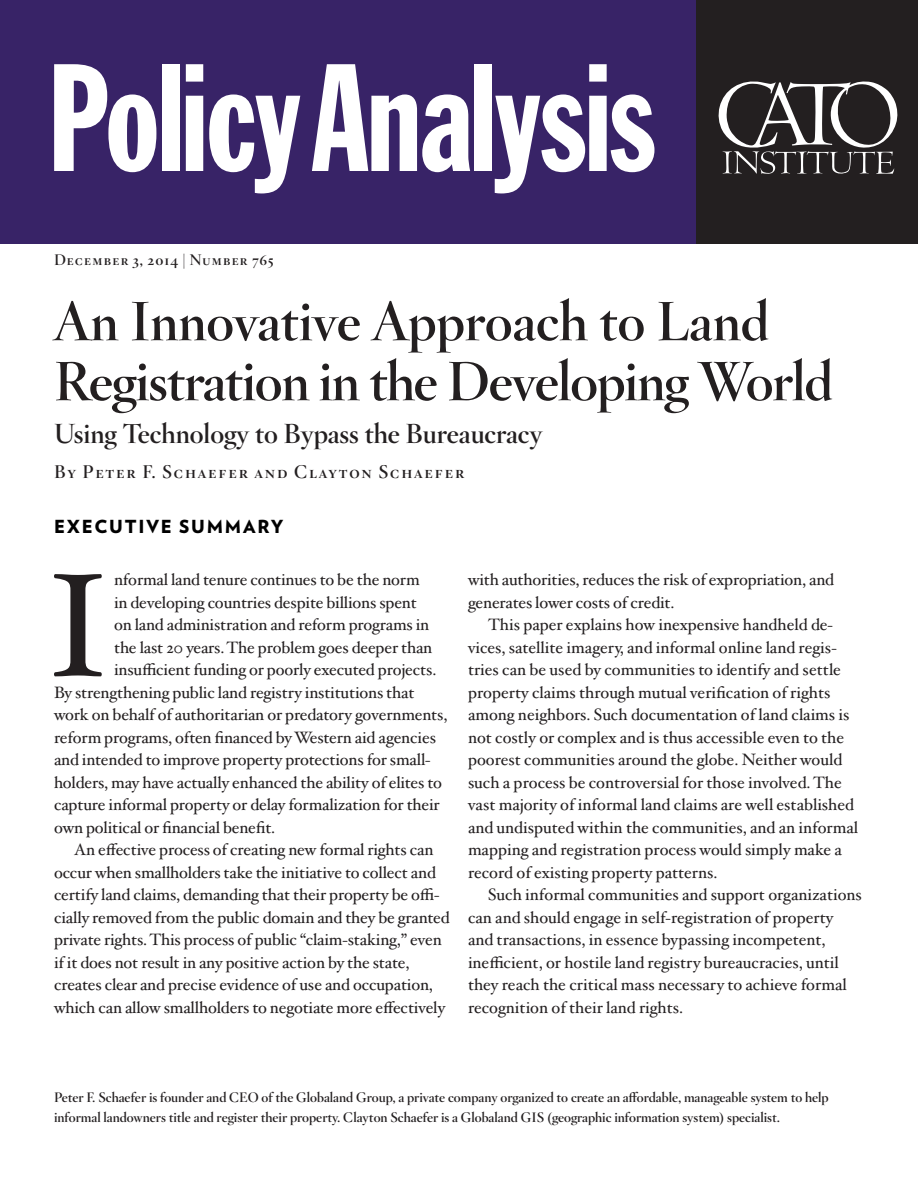
<style>
.page{position:relative;width:918px;height:1188px;background:#fff}
.page>*{position:absolute;margin:0;border:0;box-sizing:border-box;transform-origin:0 0}
._01_Text_C_Subhead{font:150px "Franklin Gothic Extra Cond";letter-spacing:-.01em;color:#fff}
.ES__Drop_cap_paragra{font:147px "Hoefler Txt";color:#231f20}
.t1{font:700 54px/60px "Hoefler Titling";letter-spacing:-.02em;color:#231f20}
.Subtitle{font:700 27px "Hoefler Titling";letter-spacing:-.005em;color:#231f20}
.Author{font:700 18px "Hoefler Titling";letter-spacing:.075em;color:#231f20}
.t2{font:900 18px "Verlag";letter-spacing:.1em;color:#000}
.ES_Body{font:16.5px/22.5px "Hoefler Txt";color:#231f20}
.ES__Drop_cap_paragra-2{font:16.5px "Hoefler Txt";letter-spacing:-.01em;color:#231f20}
.t3{font:700 15px "Hoefler Titling";letter-spacing:.05em;color:#231f20}
.Author_bio{font:700 13.5px/19.5px "Hoefler Titling";color:#231f20}
</style>
<div class="page">
<div style="left:0;top:0;width:918px;height:243px;background:#382367"></div>
<div style="left:696px;top:0;width:222px;height:243px;background:#231f20"></div>
<svg style="left:719px;top:81px;width:178px;height:93px"></svg>
<p class="_01_Text_C_Subhead" style="left:48px;top:38px;width:610px">PolicyAnalysis</p>
<p class="t3" style="left:54px;top:248px;width:221px">December 3, 2014 | Number 765</p>
<p class="t1" style="left:54px;top:287px;width:780px">An Innovative Approach to Land<br>Registration in the Developing World</p>
<p class="Subtitle" style="left:54px;top:412px;width:491px">Using Technology to Bypass the Bureaucracy</p>
<p class="Author" style="left:54px;top:457px;width:412px">By Peter F. Schaefer and Clayton Schaefer</p>
<p class="t2" style="left:54px;top:512px;width:231px">EXECUTIVE SUMMARY</p>
<p class="ES__Drop_cap_paragra" style="left:45px;top:517px;width:66px">I</p>
<p class="ES__Drop_cap_paragra-2" style="left:114px;top:568px;width:307px">nformal land tenure continues to be the norm</p>
<p class="ES__Drop_cap_paragra-2" style="left:114px;top:590px;width:304px">in developing countries despite billions spent</p>
<p class="ES__Drop_cap_paragra-2" style="left:114px;top:613px;width:317px">on land administration and reform programs in</p>
<p class="ES__Drop_cap_paragra-2" style="left:114px;top:635px;width:320px">the last 20 years. The problem goes deeper than</p>
<p class="ES__Drop_cap_paragra-2" style="left:114px;top:658px;width:324px">insufficient funding or poorly executed projects.</p>
<p class="ES__Drop_cap_paragra-2" style="left:54px;top:680px;width:362px">By strengthening public land registry institutions that</p>
<p class="ES__Drop_cap_paragra-2" style="left:54px;top:703px;width:395px">work on behalf of authoritarian or predatory governments,</p>
<p class="ES__Drop_cap_paragra-2" style="left:54px;top:725px;width:383px">reform programs, often financed by Western aid agencies</p>
<p class="ES__Drop_cap_paragra-2" style="left:54px;top:748px;width:378px">and intended to improve property protections for small-</p>
<p class="ES__Drop_cap_paragra-2" style="left:54px;top:770px;width:389px">holders, may have actually enhanced the ability of elites to</p>
<p class="ES__Drop_cap_paragra-2" style="left:54px;top:793px;width:387px">capture informal property or delay formalization for their</p>
<p class="ES__Drop_cap_paragra-2" style="left:54px;top:815px;width:223px">own political or financial benefit.</p>
<p class="ES_Body" style="left:54px;top:838px;width:397px;text-indent:20px">An effective process of creating new formal rights can occur when smallholders take the initiative to collect and certify land claims, demanding that their property be offi&shy;cially removed from the public domain and they be granted private rights. This process of public “claim-staking,” even if it does not result in any positive action by the state, creates clear and precise evidence of use and occupation, which can allow smallholders to negotiate more effectively</p>
<p class="ES_Body" style="left:468px;top:568px;width:368px">with authorities, reduces the risk of expropriation, and generates lower costs of credit.</p>
<p class="ES_Body" style="left:468px;top:613px;width:392px;text-indent:20px">This paper explains how inexpensive handheld de&shy;vices, satellite imagery, and informal online land regis&shy;tries can be used by communities to identify and settle property claims through mutual verification of rights among neighbors. Such documentation of land claims is not costly or complex and is thus accessible even to the poorest communities around the globe. Neither would such a process be controversial for those involved. The vast majority of informal land claims are well established and undisputed within the communities, and an informal mapping and registration process would simply make a record of existing property patterns.</p>
<p class="ES_Body" style="left:468px;top:883px;width:395px;text-indent:20px">Such informal communities and support organizations can and should engage in self-registration of property and transactions, in essence bypassing incompetent, inefficient, or hostile land registry bureaucracies, until they reach the critical mass necessary to achieve formal recognition of their land rights.</p>
<p class="Author_bio" style="left:54px;top:1087px;width:776px">Peter F. Schaefer is founder and CEO of the Globaland Group, a private company organized to create an affordable, manageable system to help informal landowners title and register their property. Clayton Schaefer is a Globaland GIS (geographic information system) specialist.</p>
</div>
